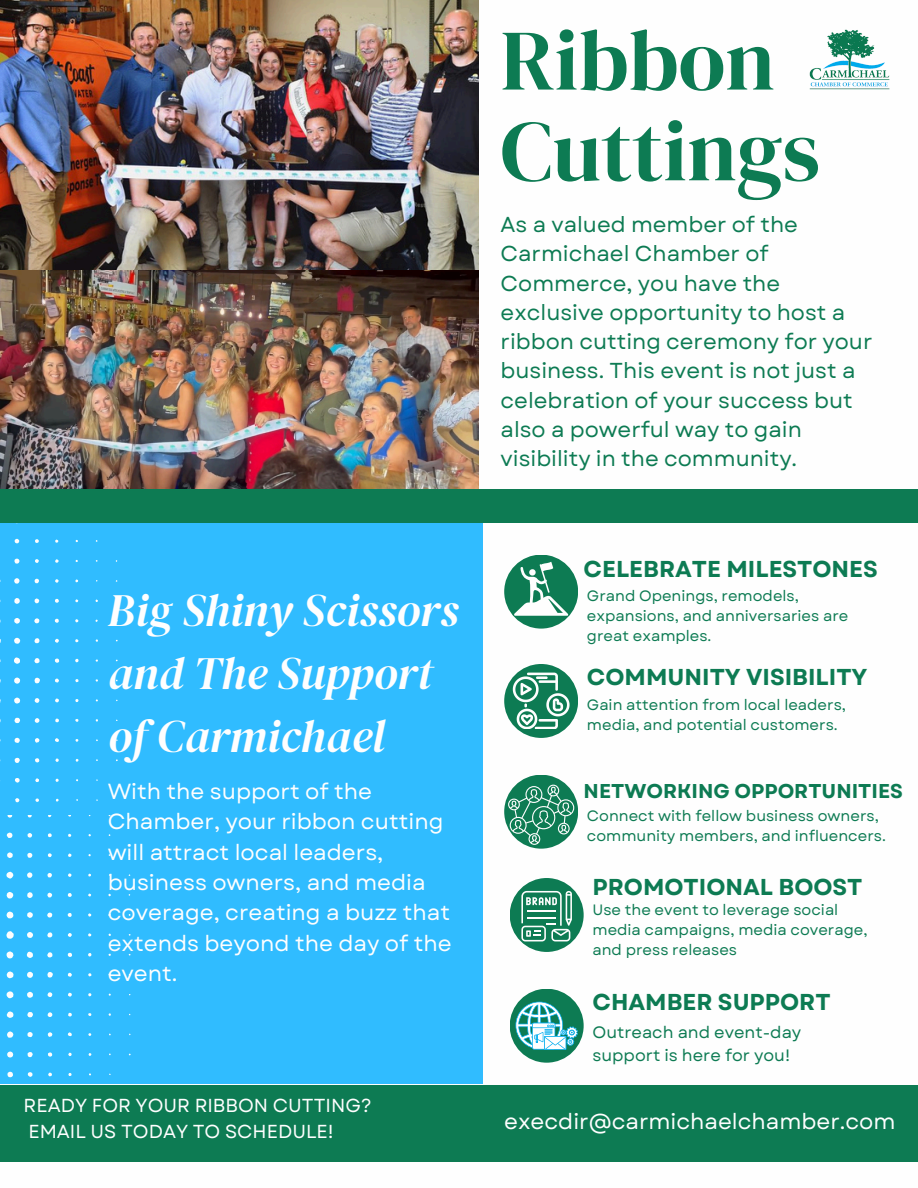
<style>
.page{position:relative;width:918px;height:1188px;background:#fff}
.page>*{position:absolute;margin:0;border:0;box-sizing:border-box;transform-origin:0 0}
.t1{font:85.95px/90.8px "DM Serif Display";color:#0d7b53}
.t2{font:italic 45.75px/63px "DM Serif Display";color:#fefefe}
.t3{font:700 22.95px "Garet";color:#0d7b53}
.t4{font:21.9px/30.3px "Garet";color:#fefefe}
.t5{font:21.75px "Garet";color:#fefefe}
.t6{font:21.6px/29.2px "Garet";color:#0d7b53}
.t7{font:700 19.95px "Garet";color:#0d7b53}
.t8{font:18.75px/25.8px "Garet";color:#fefefe}
.t9{font:16.5px/22.5px "Garet";color:#0d7b53}
.t10{font:15px/20.2px "Garet";color:#0d7b53}
</style>
<div class="page">
<img style="left:0;top:0;width:478px;height:271px">
<div style="left:0;top:522px;width:483px;height:562px;background:#30bcff"></div>
<svg style="left:6px;top:931px;width:8px;height:8px"></svg>
<svg style="left:6px;top:872px;width:7px;height:7px"></svg>
<svg style="left:27px;top:952px;width:6px;height:6px"></svg>
<svg style="left:7px;top:1051px;width:6px;height:7px"></svg>
<svg style="left:27px;top:992px;width:6px;height:6px"></svg>
<svg style="left:7px;top:832px;width:6px;height:6px"></svg>
<svg style="left:47px;top:972px;width:6px;height:6px"></svg>
<svg style="left:27px;top:853px;width:5px;height:5px"></svg>
<svg style="left:27px;top:833px;width:5px;height:5px"></svg>
<svg style="left:68px;top:1073px;width:4px;height:3px"></svg>
<svg style="left:6px;top:991px;width:8px;height:8px"></svg>
<svg style="left:27px;top:972px;width:6px;height:6px"></svg>
<svg style="left:27px;top:932px;width:6px;height:6px"></svg>
<svg style="left:6px;top:892px;width:7px;height:7px"></svg>
<svg style="left:6px;top:911px;width:8px;height:8px"></svg>
<svg style="left:27px;top:1052px;width:6px;height:5px"></svg>
<svg style="left:47px;top:952px;width:6px;height:6px"></svg>
<svg style="left:6px;top:951px;width:8px;height:8px"></svg>
<svg style="left:7px;top:1072px;width:6px;height:6px"></svg>
<svg style="left:27px;top:892px;width:6px;height:6px"></svg>
<svg style="left:7px;top:1031px;width:6px;height:7px"></svg>
<svg style="left:28px;top:1072px;width:5px;height:5px"></svg>
<svg style="left:68px;top:893px;width:4px;height:4px"></svg>
<svg style="left:48px;top:833px;width:4px;height:4px"></svg>
<svg style="left:68px;top:953px;width:4px;height:4px"></svg>
<svg style="left:47px;top:873px;width:5px;height:5px"></svg>
<svg style="left:47px;top:932px;width:5px;height:6px"></svg>
<svg style="left:88px;top:953px;width:4px;height:4px"></svg>
<svg style="left:27px;top:872px;width:6px;height:6px"></svg>
<svg style="left:48px;top:1032px;width:4px;height:5px"></svg>
<svg style="left:47px;top:893px;width:5px;height:5px"></svg>
<svg style="left:48px;top:1073px;width:4px;height:3px"></svg>
<svg style="left:68px;top:913px;width:4px;height:4px"></svg>
<svg style="left:48px;top:1012px;width:4px;height:5px"></svg>
<svg style="left:88px;top:913px;width:3px;height:4px"></svg>
<svg style="left:7px;top:1011px;width:7px;height:7px"></svg>
<svg style="left:48px;top:1052px;width:4px;height:5px"></svg>
<svg style="left:47px;top:913px;width:5px;height:5px"></svg>
<svg style="left:68px;top:1032px;width:4px;height:4px"></svg>
<svg style="left:27px;top:1012px;width:6px;height:5px"></svg>
<svg style="left:68px;top:1053px;width:4px;height:3px"></svg>
<svg style="left:48px;top:853px;width:4px;height:4px"></svg>
<svg style="left:27px;top:912px;width:6px;height:6px"></svg>
<svg style="left:7px;top:852px;width:6px;height:6px"></svg>
<svg style="left:47px;top:992px;width:5px;height:5px"></svg>
<svg style="left:68px;top:993px;width:4px;height:4px"></svg>
<svg style="left:68px;top:873px;width:4px;height:4px"></svg>
<svg style="left:7px;top:971px;width:7px;height:7px"></svg>
<svg style="left:27px;top:1032px;width:6px;height:5px"></svg>
<svg style="left:68px;top:933px;width:4px;height:4px"></svg>
<svg style="left:68px;top:973px;width:4px;height:4px"></svg>
<svg style="left:68px;top:1013px;width:4px;height:4px"></svg>
<svg style="left:14px;top:658px;width:6px;height:6px"></svg>
<svg style="left:14px;top:698px;width:6px;height:6px"></svg>
<svg style="left:34px;top:678px;width:6px;height:5px"></svg>
<svg style="left:14px;top:559px;width:6px;height:5px"></svg>
<svg style="left:15px;top:539px;width:4px;height:5px"></svg>
<svg style="left:75px;top:699px;width:4px;height:3px"></svg>
<svg style="left:14px;top:677px;width:6px;height:7px"></svg>
<svg style="left:14px;top:638px;width:6px;height:6px"></svg>
<svg style="left:15px;top:758px;width:5px;height:5px"></svg>
<svg style="left:34px;top:658px;width:6px;height:5px"></svg>
<svg style="left:14px;top:598px;width:6px;height:6px"></svg>
<svg style="left:15px;top:778px;width:5px;height:5px"></svg>
<svg style="left:55px;top:599px;width:4px;height:4px"></svg>
<svg style="left:35px;top:539px;width:4px;height:4px"></svg>
<svg style="left:55px;top:658px;width:4px;height:5px"></svg>
<svg style="left:34px;top:579px;width:5px;height:4px"></svg>
<svg style="left:34px;top:638px;width:5px;height:5px"></svg>
<svg style="left:35px;top:798px;width:4px;height:4px"></svg>
<svg style="left:75px;top:659px;width:4px;height:3px"></svg>
<svg style="left:14px;top:578px;width:6px;height:6px"></svg>
<svg style="left:35px;top:738px;width:4px;height:5px"></svg>
<svg style="left:34px;top:598px;width:5px;height:5px"></svg>
<svg style="left:35px;top:778px;width:4px;height:4px"></svg>
<svg style="left:55px;top:619px;width:4px;height:4px"></svg>
<svg style="left:55px;top:559px;width:4px;height:4px"></svg>
<svg style="left:75px;top:679px;width:4px;height:3px"></svg>
<svg style="left:35px;top:718px;width:5px;height:5px"></svg>
<svg style="left:35px;top:758px;width:4px;height:5px"></svg>
<svg style="left:34px;top:618px;width:5px;height:5px"></svg>
<svg style="left:55px;top:738px;width:4px;height:4px"></svg>
<svg style="left:75px;top:719px;width:4px;height:3px"></svg>
<svg style="left:15px;top:798px;width:4px;height:4px"></svg>
<svg style="left:14px;top:718px;width:6px;height:5px"></svg>
<svg style="left:55px;top:758px;width:4px;height:4px"></svg>
<svg style="left:35px;top:559px;width:4px;height:4px"></svg>
<svg style="left:14px;top:618px;width:6px;height:6px"></svg>
<svg style="left:35px;top:698px;width:4px;height:5px"></svg>
<svg style="left:55px;top:699px;width:4px;height:3px"></svg>
<svg style="left:55px;top:579px;width:4px;height:4px"></svg>
<svg style="left:14px;top:738px;width:6px;height:5px"></svg>
<svg style="left:55px;top:639px;width:4px;height:4px"></svg>
<svg style="left:55px;top:679px;width:4px;height:4px"></svg>
<svg style="left:55px;top:719px;width:4px;height:3px"></svg>
<div style="left:0;top:489px;width:918px;height:33px;background:#0d7b53"></div>
<div style="left:0;top:1085px;width:918px;height:77px;background:#0d7b53"></div>
<div style="left:504px;top:555px;width:74px;height:74px;background:#0d7b53;border-radius:50%"></div>
<div style="left:504px;top:664px;width:74px;height:74px;background:#0d7b53;border-radius:50%"></div>
<div style="left:504px;top:775px;width:74px;height:74px;background:#0d7b53;border-radius:50%"></div>
<svg style="left:513px;top:673px;width:56px;height:56px"></svg>
<div style="left:510px;top:878px;width:74px;height:74px;background:#0d7b53;border-radius:50%"></div>
<svg style="left:521px;top:891px;width:51px;height:50px"></svg>
<div style="left:510px;top:989px;width:74px;height:74px;background:#0d7b53;border-radius:50%"></div>
<svg style="left:516px;top:1002px;width:61px;height:48px"></svg>
<img style="left:809px;top:29px;width:80px;height:61px">
<svg style="left:514px;top:562px;width:55px;height:54px"></svg>
<svg style="left:508px;top:785px;width:66px;height:60px"></svg>
<img style="left:0;top:271px;width:478px;height:218px">
<h4 class="t2" style="left:108px;top:578px;width:352px">Big Shiny Scissors and The Support of Carmichael</h4>
<p class="t4" style="left:108px;top:776px;width:346px">With the support of the<br>Chamber, your ribbon cutting will attract local leaders, business owners, and media coverage, creating a buzz that extends beyond the day of the event.</p>
<p class="t8" style="left:24px;top:1093px;width:350px">READY FOR YOUR RIBBON CUTTING?<br>EMAIL US TODAY TO SCHEDULE!</p>
<p class="t1" style="left:501px;top:14px;width:321px">Ribbon<br>Cuttings</p>
<p class="t6" style="left:501px;top:210px;width:373px">As a valued member of the<br>Carmichael Chamber of<br>Commerce, you have the exclusive opportunity to host a ribbon cutting ceremony for your business. This event is not just a celebration of your success but also a powerful way to gain visibility in the community.</p>
<h4 class="t3" style="left:584px;top:552px;width:296px">CELEBRATE MILESTONES</h4>
<h2 class="t10" style="left:587px;top:586px;width:263px">Grand Openings, remodels, expansions, and anniversaries are great examples.</h2>
<h3 class="t3" style="left:587px;top:661px;width:282px">COMMUNITY VISIBILITY</h3>
<p class="t10" style="left:587px;top:695px;width:261px">Gain attention from local leaders, media, and potential customers.</p>
<p class="t7" style="left:584px;top:777px;width:321px">NETWORKING OPPORTUNITIES</p>
<p class="t10" style="left:587px;top:806px;width:300px">Connect with fellow business owners, community members, and influencers.</p>
<p class="t3" style="left:593px;top:870px;width:272px">PROMOTIONAL BOOST</p>
<h3 class="t10" style="left:593px;top:899px;width:277px">Use the event to leverage social media campaigns, media coverage, and press releases</h3>
<h5 class="t3" style="left:593px;top:986px;width:240px">CHAMBER SUPPORT</h5>
<p class="t9" style="left:593px;top:1021px;width:210px">Outreach and event-day support is here for you!</p>
<h1 class="t5" style="left:504px;top:1106px;width:393px">execdir@carmichaelchamber.com</h1>
</div>
